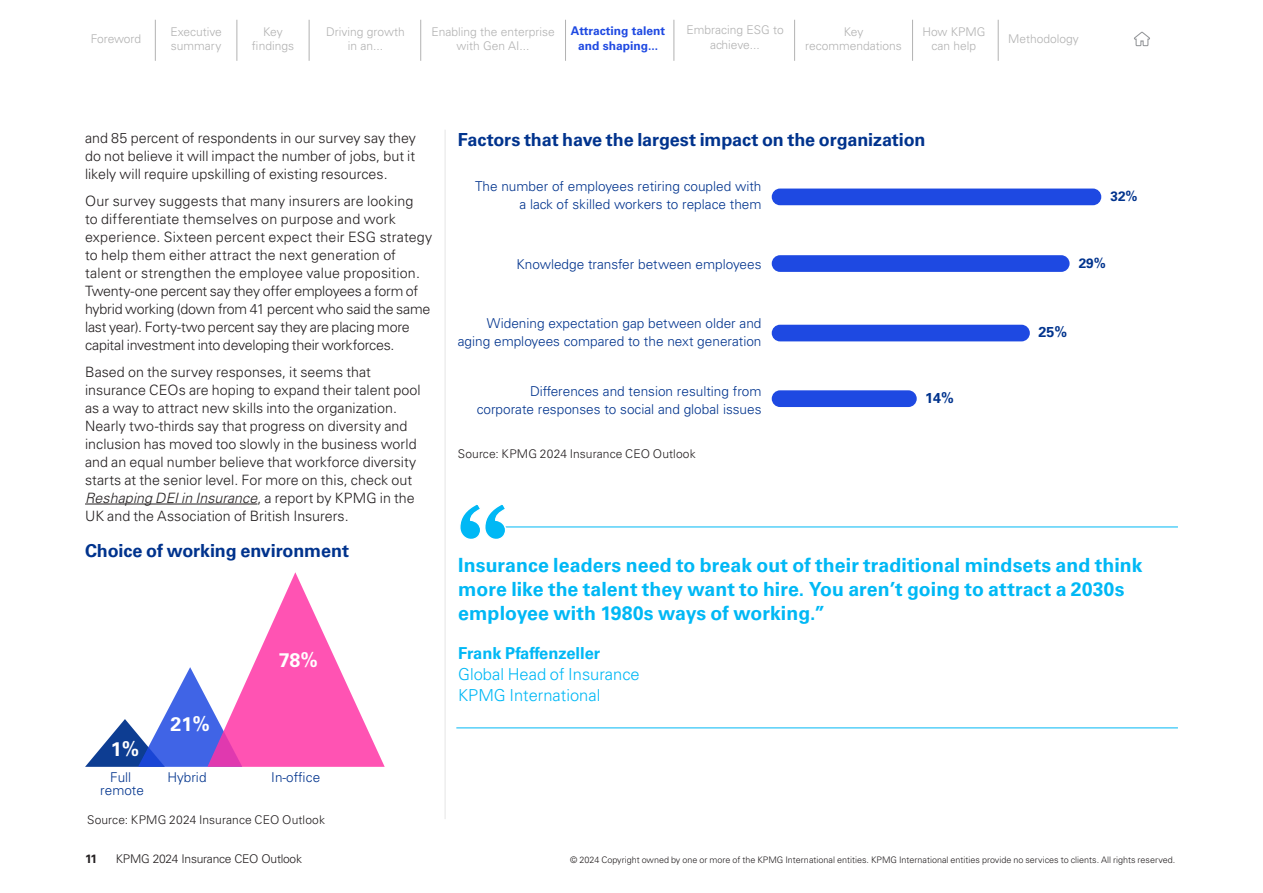
<style>
.page{position:relative;width:1263px;height:893px;background:#fff}
.page>*{position:absolute;margin:0;border:0;box-sizing:border-box;transform-origin:0 0}
.t1{font:700 19.65px "Univers LT Std";color:#fff}
.t2{font:700 19.5px/24px "Univers LT Std";letter-spacing:.005em;color:#00b8f5}
.t3{font:700 18px "Univers LT Std";letter-spacing:-.005em;color:#00338d}
.t4{font:300 16.5px/21px "Univers LT Std";color:#00b8f5}
.t5{font:700 16.5px "Univers LT Std";color:#00b8f5}
.t6{font:700 14.4px "Univers LT Std";color:#00338d}
.t7{font:300 14.25px/18px "Univers LT Std";color:#231f20}
.t8{font:300 13.65px/18.1px "Univers LT Std";color:#00338d;text-align:right}
.t9{font:700 13.65px "Univers LT Std";color:#00338d}
.t10{font:300 13.5px/13.6px "Univers LT Std";color:#00338d;text-align:center}
.t11{font:300 12px/14.4px "Univers LT Std";color:#b2b2b2;text-align:center}
.t12{font:300 12px "Univers LT Std";letter-spacing:.005em;color:#231f20}
.t13{font:700 12px/14.4px "Univers LT Std";color:#1e49e2;text-align:center}
.t14{font:300 12px "Univers LT Std";letter-spacing:-.02em;color:#231f20}
.t15{font:700 12px "Univers LT Std";color:#231f20}
.t16{font:300 9px "Univers LT Std";color:#231f20}
.s1{font-style:italic}
</style>
<div class="page">
<hr style="left:85px;top:504px;width:172px;height:1px;background:#231f20">
<hr style="left:456px;top:727px;width:722px;height:1px;background:#00b8f5">
<hr style="left:489px;top:527px;width:689px;height:1px;background:#00b8f5">
<svg style="left:460px;top:504px;width:48px;height:35px"></svg>
<svg style="left:85px;top:572px;width:300px;height:195px"></svg>
<div style="left:772px;top:325px;width:258px;height:16px;background:#1e49e2;border-radius:8px"></div>
<div style="left:772px;top:390px;width:145px;height:17px;background:#1e49e2;border-radius:8px"></div>
<div style="left:772px;top:255px;width:297px;height:17px;background:#1e49e2;border-radius:8px"></div>
<div style="left:772px;top:189px;width:329px;height:16px;background:#1e49e2;border-radius:8px"></div>
<hr style="left:445px;top:130px;width:1px;height:689px;background:#e5e5e5">
<svg style="left:1134px;top:31px;width:16px;height:16px"></svg>
<hr style="left:155px;top:20px;width:1px;height:41px;background:#b2b2b2">
<hr style="left:237px;top:20px;width:1px;height:41px;background:#b2b2b2">
<hr style="left:309px;top:20px;width:1px;height:41px;background:#b2b2b2">
<hr style="left:420px;top:20px;width:1px;height:41px;background:#b2b2b2">
<hr style="left:565px;top:20px;width:1px;height:41px;background:#b2b2b2">
<hr style="left:674px;top:20px;width:1px;height:41px;background:#b2b2b2">
<hr style="left:794px;top:20px;width:1px;height:41px;background:#b2b2b2">
<hr style="left:912px;top:20px;width:1px;height:41px;background:#b2b2b2">
<hr style="left:998px;top:20px;width:1px;height:41px;background:#b2b2b2">
<p class="t11" style="left:170px;top:25px;width:53px;text-align:left">Executive summary</p>
<p class="t11" style="left:326px;top:25px;width:80px">Driving growth in an...</p>
<p class="t11" style="left:686px;top:23px;width:99px">Embracing ESG to achieve...</p>
<p class="t11" style="left:805px;top:24px;width:98px">Key recommendations</p>
<p class="t11" style="left:922px;top:24px;width:65px">How KPMG can help</p>
<p class="t11" style="left:1008px;top:31px;width:72px">Methodology</p>
<p class="t13" style="left:571px;top:24px;width:96px">Attracting talent and shaping...</p>
<p class="t11" style="left:91px;top:32px;width:52px">Foreword</p>
<p class="t11" style="left:252px;top:25px;width:44px">Key findings</p>
<p class="t11" style="left:431px;top:25px;width:125px">Enabling the enterprise with Gen AI...</p>
<p class="t7" style="left:85px;top:128px;width:333px;text-align:justify">and 85 percent of respondents in our survey say they do not believe it will impact the number of jobs, but it likely will require upskilling of existing resources.</p>
<p class="t7" style="left:85px;top:191px;width:349px">Our survey suggests that many insurers are looking<br>to differentiate themselves on purpose and work experience. Sixteen percent expect their ESG strategy to help them either attract the next generation of talent or strengthen the employee value proposition.<br>Twenty-one percent say they offer employees a form of hybrid working (down from 41 percent who said the same last year). Forty-two percent say they are placing more capital investment into developing their workforces.</p>
<p class="t7" style="left:85px;top:362px;width:337px">Based on the survey responses, it seems that insurance CEOs are hoping to expand their talent pool as a way to attract new skills into the organization.<br>Nearly two-thirds say that progress on diversity and inclusion has moved too slowly in the business world and an equal number believe that workforce diversity starts at the senior level. For more on this, check out <span class="s1">Reshaping DEI in Insurance</span>, a report by KPMG in the UK and the Association of British Insurers.</p>
<p class="t3" style="left:85px;top:540px;width:265px">Choice of working environment</p>
<h1 class="t1" style="left:111px;top:738px;width:30px">1%</h1>
<h1 class="t1" style="left:171px;top:713px;width:41px">21%</h1>
<h1 class="t1" style="left:279px;top:649px;width:41px">78%</h1>
<p class="t10" style="left:100px;top:770px;width:45px">Full remote</p>
<p class="t10" style="left:168px;top:770px;width:40px">Hybrid</p>
<p class="t10" style="left:271px;top:770px;width:50px">In-office</p>
<p class="t12" style="left:87px;top:812px;width:239px">Source: KPMG 2024 Insurance CEO Outlook</p>
<p class="t3" style="left:458px;top:129px;width:469px">Factors that have the largest impact on the organization</p>
<p class="t8" style="left:475px;top:177px;width:288px">The number of employees retiring coupled with a lack of skilled workers to replace them</p>
<p class="t9" style="left:1110px;top:188px;width:29px">32%</p>
<p class="t8" style="left:517px;top:256px;width:246px">Knowledge transfer between employees</p>
<p class="t9" style="left:1079px;top:255px;width:29px">29%</p>
<p class="t8" style="left:458px;top:314px;width:305px">Widening expectation gap between older and aging employees compared to the next generation</p>
<p class="t8" style="left:477px;top:382px;width:286px">Differences and tension resulting from corporate responses to social and global issues</p>
<p class="t12" style="left:458px;top:446px;width:239px">Source: KPMG 2024 Insurance CEO Outlook</p>
<p class="t6" style="left:925px;top:389px;width:30px">14%</p>
<p class="t6" style="left:1038px;top:324px;width:30px">25%</p>
<h2 class="t2" style="left:458px;top:553px;width:686px">Insurance leaders need to break out of their traditional mindsets and think more like the talent they want to hire. You aren’t going to attract a 2030s employee with 1980s ways of working.”</h2>
<p class="t5" style="left:458px;top:643px;width:144px">Frank Pfaffenzeller</p>
<p class="t4" style="left:458px;top:663px;width:183px">Global Head of Insurance<br>KPMG International</p>
<p class="t15" style="left:85px;top:852px;width:14px">11</p>
<p class="t14" style="left:116px;top:852px;width:188px">KPMG 2024 Insurance CEO Outlook</p>
<p class="t16" style="left:570px;top:854px;width:606px">© 2024 Copyright owned by one or more of the KPMG International entities. KPMG International entities provide no services to clients. All rights reserved.</p>
</div>
